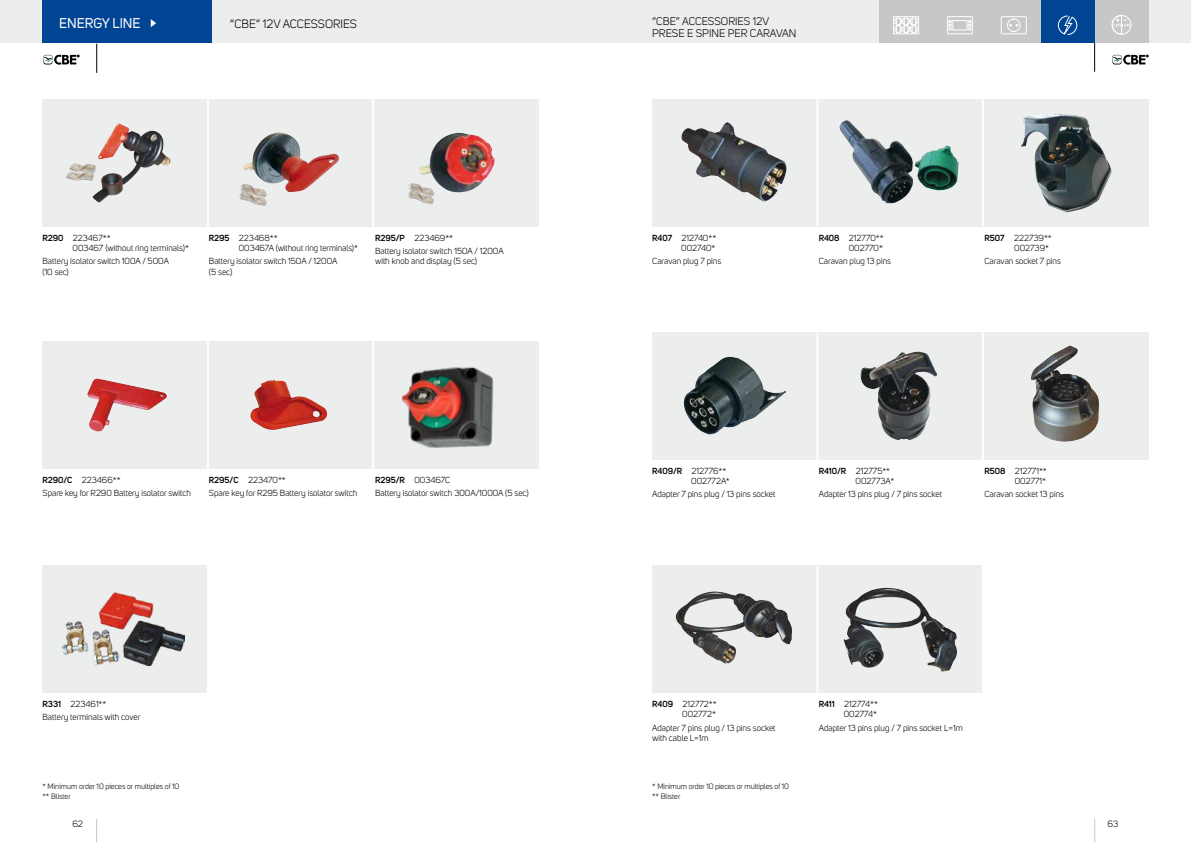
<style>
.page{position:relative;width:1191px;height:842px;background:#fff}
.page>*{position:absolute;margin:0;border:0;box-sizing:border-box;transform-origin:0 0}
.t1{font:14px "Uni Sans";color:#fff}
.t2{font:12px "Uni Sans";color:#000}
.t3{font:11px/12px "Uni Sans";color:#000}
.t4{font:9px "Uni Sans";color:#000}
.t5{font:8.7px/10.4px "Uni Sans";color:#000}
.t6{font:7.7px/10.8px "Uni Sans";color:#000}
.s1{font-weight:600}
</style>
<div class="page">
<div style="left:0;top:0;width:595px;height:43px;background:#eceded"></div>
<div style="left:43px;top:0;width:169px;height:43px;background:#004494"></div>
<div style="left:595px;top:0;width:596px;height:43px;background:#eceded"></div>
<svg style="left:96px;top:819px;width:1px;height:23px"></svg>
<svg style="left:1094px;top:819px;width:1px;height:23px"></svg>
<svg style="left:151px;top:19px;width:5px;height:8px"></svg>
<svg style="left:43px;top:55px;width:36px;height:10px"></svg>
<svg style="left:1112px;top:55px;width:36px;height:10px"></svg>
<svg style="left:1094px;top:43px;width:1px;height:29px"></svg>
<svg style="left:97px;top:44px;width:1px;height:29px"></svg>
<div style="left:879px;top:0;width:54px;height:43px;background:#c6c7c8"></div>
<div style="left:933px;top:0;width:53px;height:43px;background:#c6c7c8"></div>
<div style="left:986px;top:0;width:54px;height:43px;background:#c6c7c8"></div>
<div style="left:1040px;top:0;width:54px;height:43px;background:#004494"></div>
<svg style="left:893px;top:16px;width:26px;height:19px"></svg>
<svg style="left:947px;top:16px;width:26px;height:19px"></svg>
<svg style="left:1000px;top:16px;width:27px;height:19px"></svg>
<svg style="left:1057px;top:15px;width:21px;height:20px"></svg>
<div style="left:1094px;top:0;width:54px;height:43px;background:#c6c7c8"></div>
<svg style="left:1111px;top:15px;width:20px;height:20px"></svg>
<div style="left:43px;top:99px;width:496px;height:128px;background:#eceded"></div>
<hr style="left:207px;top:99px;width:2px;height:128px;background:#fff">
<hr style="left:372px;top:99px;width:2px;height:128px;background:#fff">
<img style="left:93px;top:127px;width:77px;height:75px">
<img style="left:243px;top:132px;width:96px;height:60px">
<img style="left:419px;top:133px;width:75px;height:59px">
<img style="left:239px;top:181px;width:31px;height:25px">
<img style="left:66px;top:164px;width:30px;height:18px">
<img style="left:408px;top:181px;width:29px;height:23px">
<div style="left:43px;top:565px;width:165px;height:128px;background:#eceded"></div>
<hr style="left:207px;top:565px;width:2px;height:128px;background:#fff">
<img style="left:63px;top:593px;width:122px;height:73px">
<div style="left:43px;top:341px;width:496px;height:128px;background:#eceded"></div>
<hr style="left:207px;top:341px;width:2px;height:128px;background:#fff">
<hr style="left:372px;top:341px;width:2px;height:128px;background:#fff">
<img style="left:250px;top:380px;width:77px;height:50px">
<img style="left:87px;top:379px;width:80px;height:52px">
<img style="left:401px;top:367px;width:93px;height:81px">
<div style="left:652px;top:99px;width:496px;height:128px;background:#eceded"></div>
<hr style="left:816px;top:99px;width:2px;height:128px;background:#fff">
<hr style="left:981px;top:99px;width:2px;height:128px;background:#fff">
<div style="left:652px;top:333px;width:496px;height:127px;background:#eceded"></div>
<hr style="left:816px;top:333px;width:2px;height:127px;background:#fff">
<hr style="left:981px;top:333px;width:2px;height:127px;background:#fff">
<div style="left:652px;top:565px;width:331px;height:128px;background:#eceded"></div>
<hr style="left:816px;top:565px;width:2px;height:128px;background:#fff">
<hr style="left:981px;top:564px;width:2px;height:128px;background:#fff">
<img style="left:684px;top:357px;width:102px;height:78px">
<img style="left:676px;top:592px;width:116px;height:72px">
<img style="left:860px;top:352px;width:77px;height:88px">
<img style="left:843px;top:588px;width:100px;height:84px">
<img style="left:839px;top:120px;width:22px;height:51px">
<img style="left:1031px;top:346px;width:68px;height:96px">
<img style="left:1021px;top:114px;width:90px;height:98px">
<img style="left:681px;top:122px;width:105px;height:79px">
<h1 class="t1" style="left:59px;top:15px;width:83px">ENERGY LINE</h1>
<h2 class="t2" style="left:230px;top:17px;width:129px">“CBE” 12V ACCESSORIES</h2>
<p class="t3" style="left:652px;top:15px;width:146px">“CBE” ACCESSORIES 12V<br>PRESE E SPINE PER CARAVAN</p>
<p class="t5" style="left:73px;top:233px;width:118px;text-indent:-30px"><span class="s1">R290</span> 223467**<br>003467 (without ring terminals)*</p>
<p class="t5" style="left:43px;top:256px;width:128px">Battery isolator switch 100A / 500A (10 sec)</p>
<p class="t5" style="left:239px;top:233px;width:121px;text-indent:-30px"><span class="s1">R295</span> 223468**<br>003467A (without ring terminals)*</p>
<p class="t5" style="left:209px;top:256px;width:130px">Battery isolator switch 150A / 1200A (5 sec)</p>
<p class="t5" style="left:375px;top:231px;width:130px;line-height:13.2px"><span class="s1">R295/P</span> 223469**<br>Battery isolator switch 150A / 1200A</p>
<p class="t5" style="left:375px;top:256px;width:104px">with knob and display (5 sec)</p>
<p class="t5" style="left:652px;top:233px;width:65px;text-align:right"><span class="s1">R407</span> 212740**<br>002740*</p>
<p class="t5" style="left:652px;top:256px;width:70px">Caravan plug 7 pins</p>
<p class="t5" style="left:818px;top:232px;width:66px;text-align:right"><span class="s1">R408</span> 212770**<br>002770*</p>
<p class="t5" style="left:818px;top:256px;width:74px">Caravan plug 13 pins</p>
<p class="t5" style="left:1014px;top:233px;width:39px;text-indent:-30px"><span class="s1">R507</span> 222739**<br>002739*</p>
<p class="t5" style="left:984px;top:256px;width:78px">Caravan socket 7 pins</p>
<p class="t5" style="left:43px;top:473px;width:150px;line-height:13.2px"><span class="s1">R290/C</span> 223466**<br>Spare key for R290 Battery isolator switch</p>
<p class="t5" style="left:209px;top:473px;width:150px;line-height:13.2px"><span class="s1">R295/C</span> 223470**<br>Spare key for R295 Battery isolator switch</p>
<p class="t5" style="left:375px;top:473px;width:155px;line-height:13.2px"><span class="s1">R295/R</span> 003467C<br>Battery isolator switch 300A/1000A (5 sec)</p>
<p class="t5" style="left:691px;top:465px;width:40px;text-indent:-39px"><span class="s1">R409/R</span> 212776**<br>002772A*</p>
<p class="t5" style="left:652px;top:489px;width:125px">Adapter 7 pins plug / 13 pins socket</p>
<p class="t5" style="left:855px;top:465px;width:40px;text-indent:-37px"><span class="s1">R410/R</span> 212775**<br>002773A*</p>
<p class="t5" style="left:818px;top:489px;width:125px">Adapter 13 pins plug / 7 pins socket</p>
<p class="t5" style="left:984px;top:465px;width:64px;text-align:right"><span class="s1">R508</span> 212771**<br>002771*</p>
<p class="t5" style="left:984px;top:489px;width:81px">Caravan socket 13 pins</p>
<p class="t5" style="left:43px;top:697px;width:99px;line-height:13.2px"><span class="s1">R331</span> 223461**<br>Battery terminals with cover</p>
<p class="t5" style="left:652px;top:699px;width:66px;text-align:right"><span class="s1">R409</span> 212772**<br>002772*</p>
<p class="t5" style="left:652px;top:722px;width:125px">Adapter 7 pins plug / 13 pins socket with cable L=1m</p>
<p class="t6" style="left:43px;top:781px;width:138px">* Minimum order 10 pieces or multiples of 10 ** Blister</p>
<p class="t6" style="left:652px;top:781px;width:138px">* Minimum order 10 pieces or multiples of 10 ** Blister</p>
<p class="t5" style="left:818px;top:699px;width:61px;text-align:right"><span class="s1">R411</span> 212774**<br>002774*</p>
<p class="t5" style="left:818px;top:722px;width:146px">Adapter 13 pins plug / 7 pins socket L=1m</p>
<p class="t4" style="left:72px;top:818px;width:12px">62</p>
<p class="t4" style="left:1107px;top:818px;width:12px">63</p>
</div>
